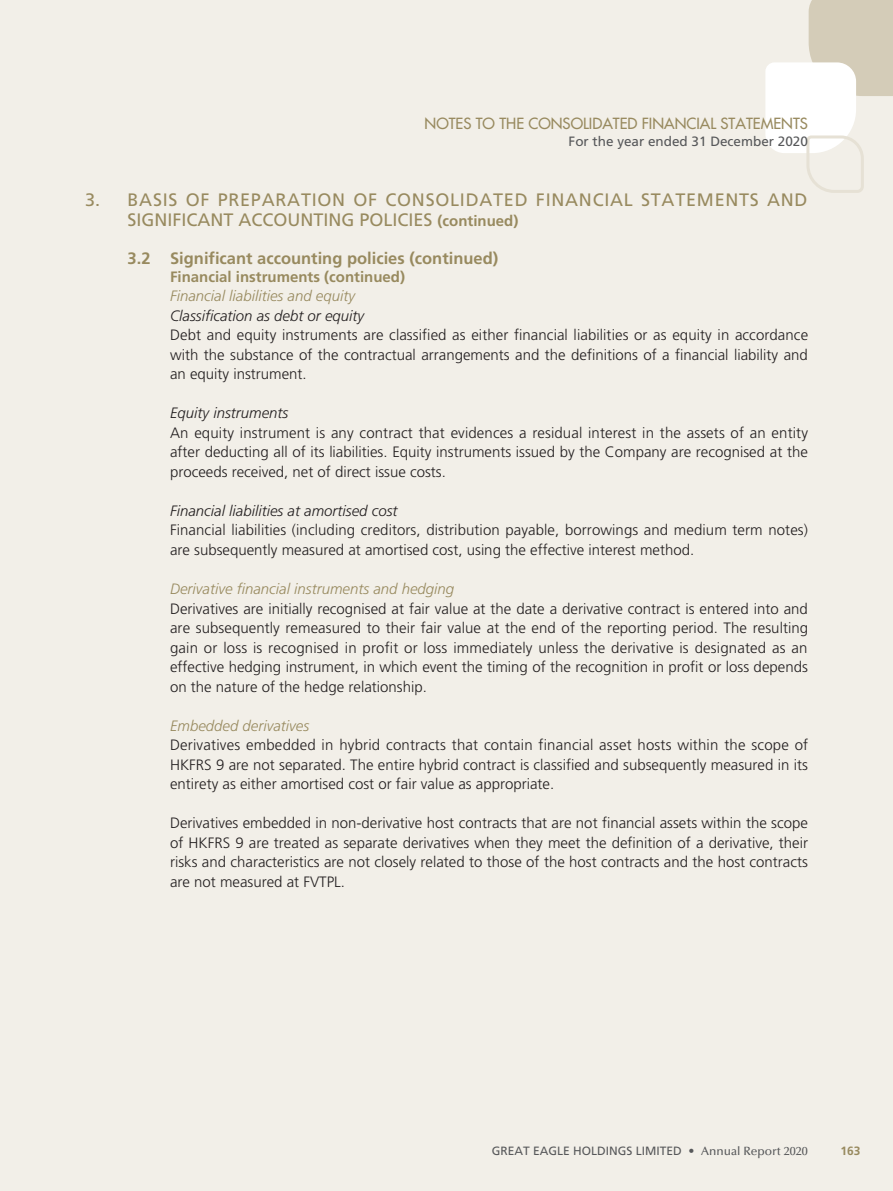
<style>
.page{position:relative;width:893px;height:1191px;background:#f2efe8}
.page>*{position:absolute;margin:0;border:0;box-sizing:border-box;transform-origin:0 0}
.t1{font:18px/19.5px "Frutiger LT Std";letter-spacing:.04em;color:#988a5f}
.t2{font:700 16.5px "Frutiger LT Std";color:#988a5f}
.t3{font:300 15px/19.5px "Frutiger LT Std";color:#231f20;text-align:justify}
.t4{font:italic 300 15px "Frutiger LT Std";color:#988a5f}
.t5{font:italic 300 15px "Frutiger LT Std";color:#231f20}
.t6{font:500 15px "Futura Std";color:#988a5f}
.t7{font:700 15px "Frutiger LT Std";color:#988a5f}
.t8{font:13.5px "Frutiger LT Std";color:#57585a}
.t9{font:12px "Frutiger LT Std";color:#57585a}
.t10{font:700 12px "Frutiger LT Std";color:#988a5f}
.s1{font-weight:700;font-size:15px}
.s2{font-weight:300}
.s3{font-family:"Optima LT Std";font-weight:500}
</style>
<div class="page">
<svg style="left:765px;top:0;width:128px;height:193px"></svg>
<p class="t6" style="left:425px;top:114px;width:385px">NOTES TO THE CONSOLIDATED FINANCIAL STATEMENTS</p>
<p class="t8" style="left:569px;top:133px;width:241px">For the year ended 31 December 2020</p>
<p class="t1" style="left:128px;top:190px;width:682px;text-indent:-43px">3. BASIS OF PREPARATION OF CONSOLIDATED FINANCIAL STATEMENTS AND<br>SIGNIFICANT ACCOUNTING POLICIES <span class="s1">(continued)</span></p>
<p class="t2" style="left:128px;top:248px;width:372px">3.2 Significant accounting policies (continued)</p>
<p class="t7" style="left:170px;top:268px;width:237px">Financial instruments (continued)</p>
<p class="t4" style="left:170px;top:288px;width:186px">Financial liabilities and equity</p>
<p class="t5" style="left:170px;top:307px;width:196px">Classification as debt or equity</p>
<p class="t3" style="left:170px;top:326px;width:640px">Debt and equity instruments are classified as either financial liabilities or as equity in accordance with the substance of the contractual arrangements and the definitions of a financial liability and an equity instrument.</p>
<p class="t5" style="left:170px;top:405px;width:120px">Equity instruments</p>
<p class="t3" style="left:170px;top:423px;width:639px">An equity instrument is any contract that evidences a residual interest in the assets of an entity after deducting all of its liabilities. Equity instruments issued by the Company are recognised at the proceeds received, net of direct issue costs.</p>
<p class="t5" style="left:170px;top:502px;width:229px">Financial liabilities at amortised cost</p>
<p class="t3" style="left:170px;top:521px;width:639px">Financial liabilities (including creditors, distribution payable, borrowings and medium term notes) are subsequently measured at amortised cost, using the effective interest method.</p>
<p class="t4" style="left:170px;top:580px;width:286px">Derivative financial instruments and hedging</p>
<p class="t3" style="left:170px;top:599px;width:640px">Derivatives are initially recognised at fair value at the date a derivative contract is entered into and are subsequently remeasured to their fair value at the end of the reporting period. The resulting gain or loss is recognised in profit or loss immediately unless the derivative is designated as an effective hedging instrument, in which event the timing of the recognition in profit or loss depends on the nature of the hedge relationship.</p>
<p class="t4" style="left:170px;top:717px;width:141px">Embedded derivatives</p>
<p class="t3" style="left:170px;top:735px;width:640px">Derivatives embedded in hybrid contracts that contain financial asset hosts within the scope of HKFRS 9 are not separated. The entire hybrid contract is classified and subsequently measured in its entirety as either amortised cost or fair value as appropriate.</p>
<p class="t3" style="left:170px;top:813px;width:639px">Derivatives embedded in non-derivative host contracts that are not financial assets within the scope of HKFRS 9 are treated as separate derivatives when they meet the definition of a derivative, their risks and characteristics are not closely related to those of the host contracts and the host contracts are not measured at FVTPL.</p>
<p class="t9" style="left:492px;top:1144px;width:318px">GREAT EAGLE HOLDINGS LIMITED <span class="s2">•</span> <span class="s3">Annual Report 2020</span></p>
<p class="t10" style="left:840px;top:1144px;width:22px">163</p>
</div>
